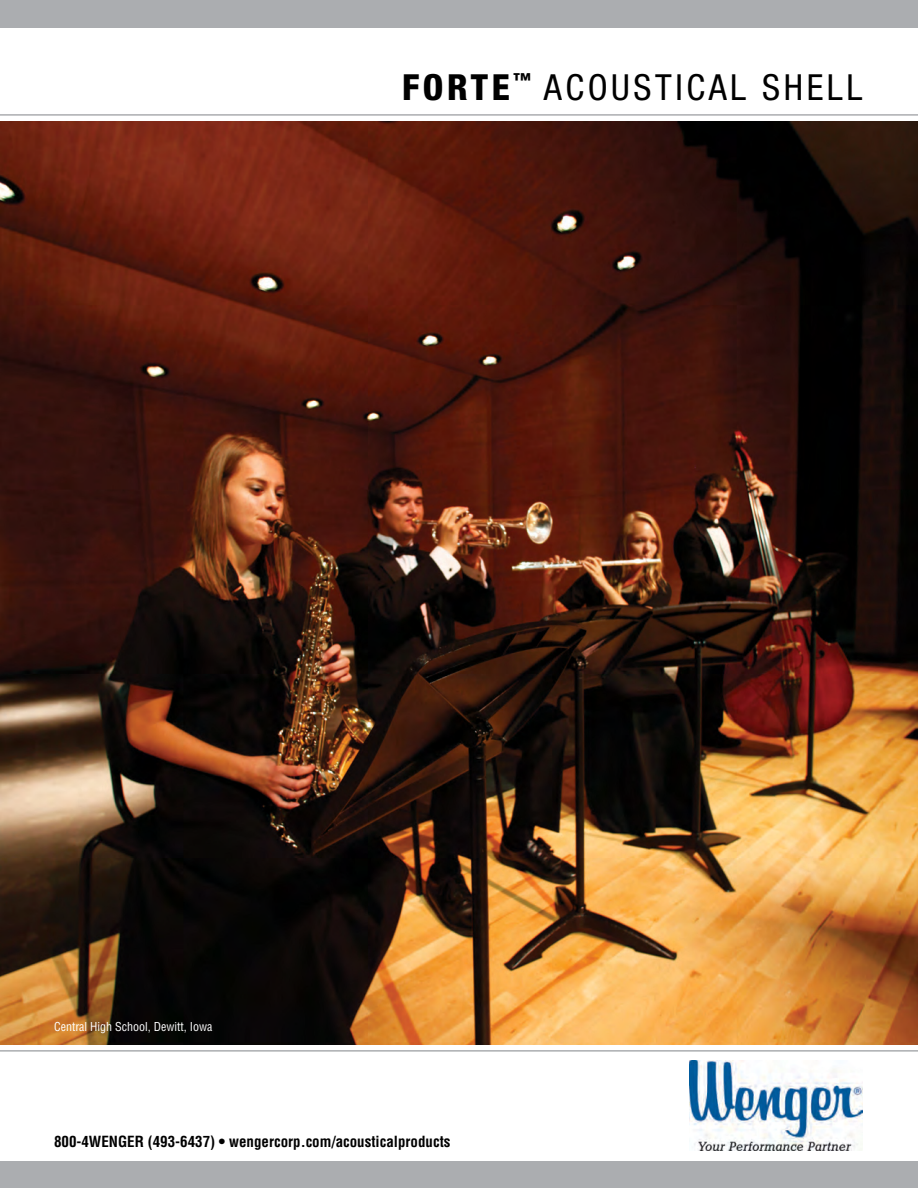
<style>
.page{position:relative;width:918px;height:1188px;background:#fff}
.page>*{position:absolute;margin:0;border:0;box-sizing:border-box;transform-origin:0 0}
.t1{font:condensed 36px "Helvetica Neue";letter-spacing:.1em;color:#000}
.t2{font:700 condensed 15px "Helvetica";color:#000}
.t3{font:condensed 12px "Helvetica";color:#fff}
.s1{font-weight:800}
</style>
<div class="page">
<div style="left:0;top:1162px;width:918px;height:26px;background:#abadb0"></div>
<div style="left:0;top:0;width:918px;height:28px;background:#abadb0"></div>
<hr style="left:0;top:1050px;width:918px;height:2px;background:#abadb0">
<hr style="left:0;top:114px;width:918px;height:2px;background:#abadb0">
<img style="left:0;top:122px;width:918px;height:923px">
<img style="left:689px;top:1060px;width:173px;height:91px">
<p class="t1" style="left:402px;top:66px;width:462px"><span class="s1">FORTE</span><sup>™</sup> ACOUSTICAL SHELL</p>
<p class="t3" style="left:54px;top:1019px;width:160px">Central High School, Dewitt, Iowa</p>
<p class="t2" style="left:54px;top:1133px;width:398px">800-4WENGER (493-6437) • wengercorp.com/acousticalproducts</p>
</div>
